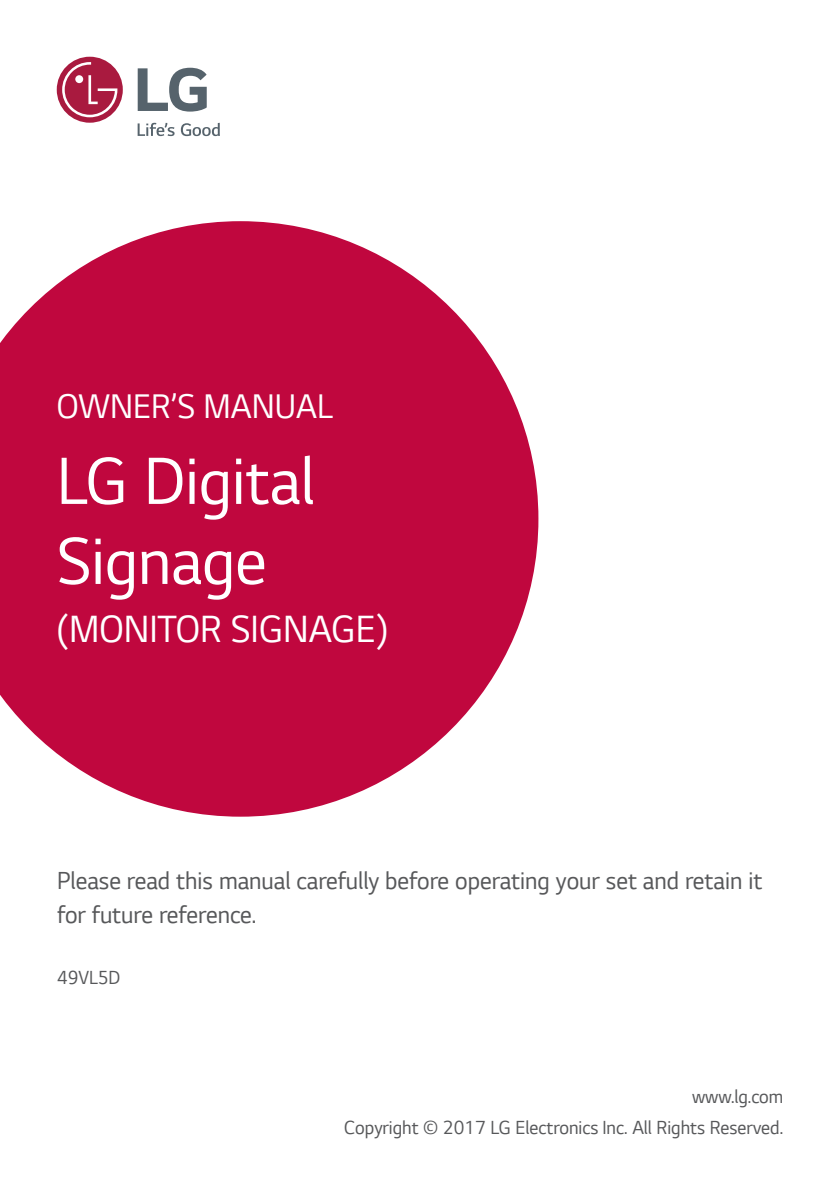
<style>
.page{position:relative;width:840px;height:1191px;background:#fff}
.page>*{position:absolute;margin:0;border:0;box-sizing:border-box;transform-origin:0 0}
.Cover_Product1{font:70px/80px "LG Smart";color:#fff;scale:.95 1}
.Cover_Product2{font:40px "LG Smart";color:#fff;scale:.95 1}
.Cover_Owner_s{font:36px "LG Smart";color:#fff;scale:.95 1}
.Cover_Body{font:26px/34px "LG Smart";color:#57585a;scale:.95 1}
.Cover_Body_Right{font:20px "LG Smart";color:#57585a;scale:.95 1}
.Cover_Body_Model_Nam{font:20px "LG Smart";color:#57585a;scale:.95 1}
</style>
<div class="page">
<svg style="left:0;top:221px;width:538px;height:595px;fill:#c0073e"></svg>
<div style="left:57px;top:57px;width:66px;height:66px;background:#a91a3f;border-radius:50%"></div>
<svg style="left:62px;top:62px;width:55px;height:55px"></svg>
<svg style="left:137px;top:123px;width:37px;height:13px"></svg>
<svg style="left:181px;top:123px;width:39px;height:13px"></svg>
<svg style="left:138px;top:68px;width:69px;height:44px"></svg>
<p class="Cover_Owner_s" style="left:57px;top:382px;width:292px">OWNER’S MANUAL</p>
<p class="Cover_Product1" style="left:57px;top:439px;width:273px">LG Digital<br>Signage</p>
<p class="Cover_Product2" style="left:57px;top:602px;width:350px">(MONITOR SIGNAGE)</p>
<p class="Cover_Body" style="left:57px;top:863px;width:743px">Please read this manual carefully before operating your set and retain it for future reference.</p>
<p class="Cover_Body_Model_Nam" style="left:57px;top:964px;width:68px">49VL5D</p>
<p class="Cover_Body_Right" style="left:691px;top:1083px;width:97px">www.lg.com</p>
<p class="Cover_Body_Right" style="left:344px;top:1114px;width:463px">Copyright © 2017 LG Electronics Inc. All Rights Reserved.</p>
</div>
